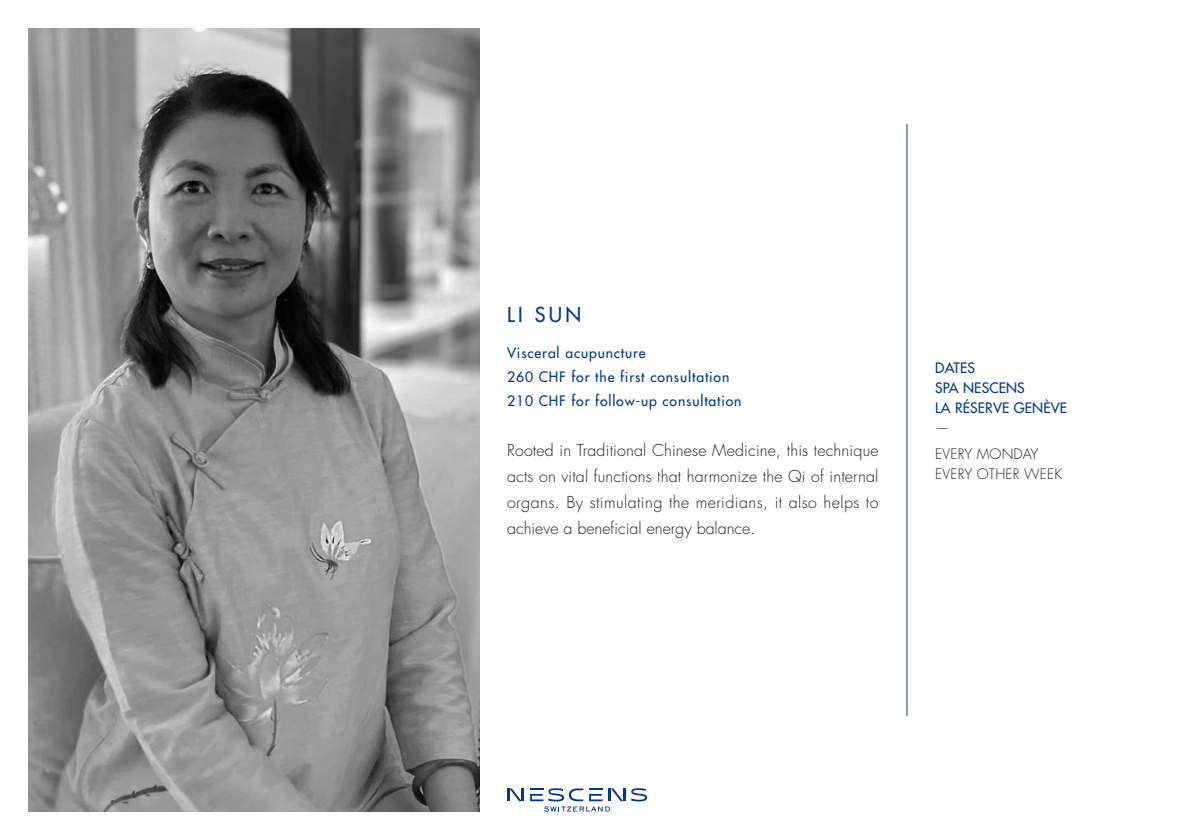
<style>
.page{position:relative;width:1191px;height:840px;background:#fff}
.page>*{position:absolute;margin:0;border:0;box-sizing:border-box;transform-origin:0 0}
.t1{font:500 20px "Futura Std";color:#00388e}
.t2{font:300 16px/26px "Futura Std";color:#231f20;text-align:justify}
.t3{font:500 14px "Futura Std";letter-spacing:.06em;color:#00388e}
.t4{font:300 14px "Futura Std";letter-spacing:.01em;color:#231f20}
.t5{font:500 14px "Futura Std";letter-spacing:.01em;color:#00388e}
</style>
<div class="page">
<hr style="left:906px;top:124px;width:1px;height:591px;background:#00388e">
<img style="left:28px;top:28px;width:451px;height:783px">
<svg style="left:507px;top:788px;width:17px;height:12px"></svg>
<svg style="left:631px;top:788px;width:16px;height:13px"></svg>
<svg style="left:530px;top:788px;width:95px;height:23px"></svg>
<p class="t1" style="left:507px;top:302px;width:75px">LI SUN</p>
<p class="t3" style="left:507px;top:344px;width:140px">Visceral acupuncture</p>
<p class="t3" style="left:507px;top:368px;width:224px">260 CHF for the first consultation</p>
<p class="t3" style="left:507px;top:392px;width:236px">210 CHF for follow-up consultation</p>
<p class="t2" style="left:507px;top:437px;width:373px">Rooted in Traditional Chinese Medicine, this technique acts on vital functions that harmonize the Qi of internal organs. By stimulating the meridians, it also helps to achieve a beneficial energy balance.</p>
<p class="t3" style="left:935px;top:358px;width:41px">DATES</p>
<p class="t5" style="left:935px;top:378px;width:91px">SPA NESCENS</p>
<p class="t5" style="left:935px;top:398px;width:133px">LA RÉSERVE GENÈVE</p>
<p class="t4" style="left:935px;top:419px;width:15px">—</p>
<p class="t4" style="left:935px;top:445px;width:105px">EVERY MONDAY</p>
<p class="t4" style="left:935px;top:465px;width:128px">EVERY OTHER WEEK</p>
</div>
